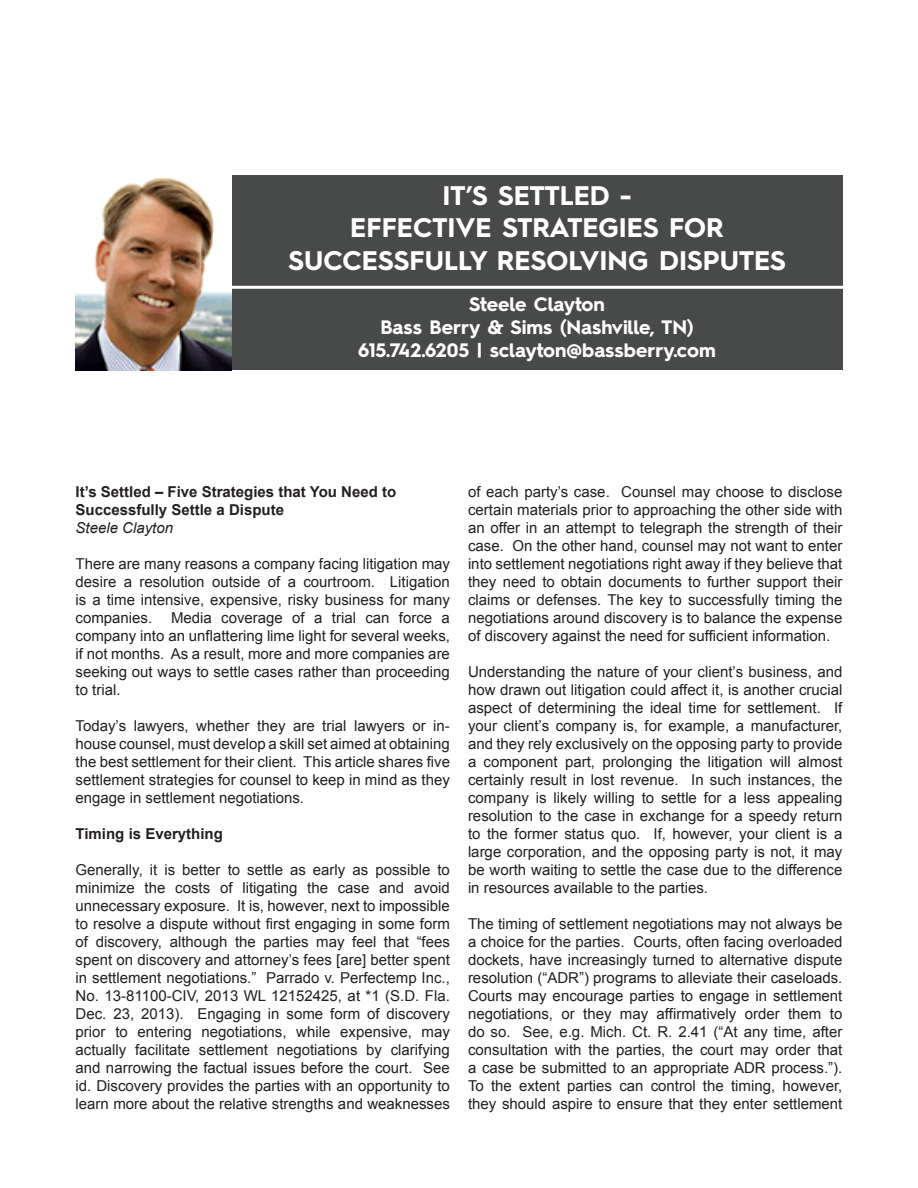
<style>
.page{position:relative;width:918px;height:1188px;background:#fff}
.page>*{position:absolute;margin:0;border:0;box-sizing:border-box;transform-origin:0 0}
.paperTitle{font:700 27px "Hurme Geometric Sans 2";color:#fff}
.paperSpeaker{font:700 19.5px "Hurme Geometric Sans 2";color:#fff}
.paperArticle{font:15px/18px "Arial";color:#231f20;text-align:justify}
.paperArticle-2{font:700 15px/18px "Arial";color:#231f20}
.paperArticle-3{font:italic 15px "Arial";color:#231f20}
</style>
<div class="page">
<div style="left:76px;top:176px;width:766px;height:194px;background:#484949"></div>
<hr style="left:222px;top:286px;width:642px;height:3px;background:#fff">
<img style="left:76px;top:176px;width:156px;height:194px">
<p class="paperTitle" style="left:442px;top:176px;width:191px">IT’S SETTLED -</p>
<p class="paperTitle" style="left:350px;top:209px;width:375px">EFFECTIVE STRATEGIES FOR</p>
<p class="paperTitle" style="left:289px;top:241px;width:499px">SUCCESSFULLY RESOLVING DISPUTES</p>
<p class="paperSpeaker" style="left:469px;top:290px;width:137px">Steele Clayton</p>
<p class="paperSpeaker" style="left:381px;top:314px;width:314px">Bass Berry &amp; Sims (Nashville, TN)</p>
<p class="paperSpeaker" style="left:358px;top:337px;width:359px">615.742.6205 | sclayton@bassberry.com</p>
<p class="paperArticle-2" style="left:76px;top:483px;width:322px">It’s Settled – Five Strategies that You Need to<br>Successfully Settle a Dispute</p>
<p class="paperArticle-3" style="left:76px;top:518px;width:99px">Steele Clayton</p>
<p class="paperArticle" style="left:76px;top:555px;width:376px">There are many reasons a company facing litigation may desire a resolution outside of a courtroom. Litigation is a time intensive, expensive, risky business for many companies. Media coverage of a trial can force a company into an unflattering lime light for several weeks, if not months. As a result, more and more companies are seeking out ways to settle cases rather than proceeding to trial.</p>
<p class="paperArticle" style="left:76px;top:717px;width:376px">Today’s lawyers, whether they are trial lawyers or in&shy;house counsel, must develop a skill set aimed at obtaining the best settlement for their client. This article shares five settlement strategies for counsel to keep in mind as they engage in settlement negotiations.</p>
<p class="paperArticle-2" style="left:76px;top:825px;width:149px">Timing is Everything</p>
<p class="paperArticle" style="left:76px;top:861px;width:376px">Generally, it is better to settle as early as possible to minimize the costs of litigating the case and avoid unnecessary exposure. It is, however, next to impossible to resolve a dispute without first engaging in some form of discovery, although the parties may feel that “fees spent on discovery and attorney’s fees [are] better spent in settlement negotiations.” Parrado v. Perfectemp Inc., No. 13-81100-CIV, 2013 WL 12152425, at *1 (S.D. Fla.<br>Dec. 23, 2013). Engaging in some form of discovery prior to entering negotiations, while expensive, may actually facilitate settlement negotiations by clarifying and narrowing the factual issues before the court. See id. Discovery provides the parties with an opportunity to learn more about the relative strengths and weaknesses</p>
<p class="paperArticle" style="left:468px;top:483px;width:376px">of each party’s case. Counsel may choose to disclose certain materials prior to approaching the other side with an offer in an attempt to telegraph the strength of their case. On the other hand, counsel may not want to enter into settlement negotiations right away if they believe that they need to obtain documents to further support their claims or defenses. The key to successfully timing the negotiations around discovery is to balance the expense of discovery against the need for sufficient information.</p>
<p class="paperArticle" style="left:468px;top:663px;width:376px">Understanding the nature of your client’s business, and how drawn out litigation could affect it, is another crucial aspect of determining the ideal time for settlement. If your client’s company is, for example, a manufacturer, and they rely exclusively on the opposing party to provide a component part, prolonging the litigation will almost certainly result in lost revenue. In such instances, the company is likely willing to settle for a less appealing resolution to the case in exchange for a speedy return to the former status quo. If, however, your client is a large corporation, and the opposing party is not, it may be worth waiting to settle the case due to the difference in resources available to the parties.</p>
<p class="paperArticle" style="left:468px;top:915px;width:376px">The timing of settlement negotiations may not always be a choice for the parties. Courts, often facing overloaded dockets, have increasingly turned to alternative dispute resolution (“ADR”) programs to alleviate their caseloads.<br>Courts may encourage parties to engage in settlement negotiations, or they may affirmatively order them to do so. See, e.g. Mich. Ct. R. 2.41 (“At any time, after consultation with the parties, the court may order that a case be submitted to an appropriate ADR process.”).<br>To the extent parties can control the timing, however, they should aspire to ensure that they enter settlement</p>
</div>
